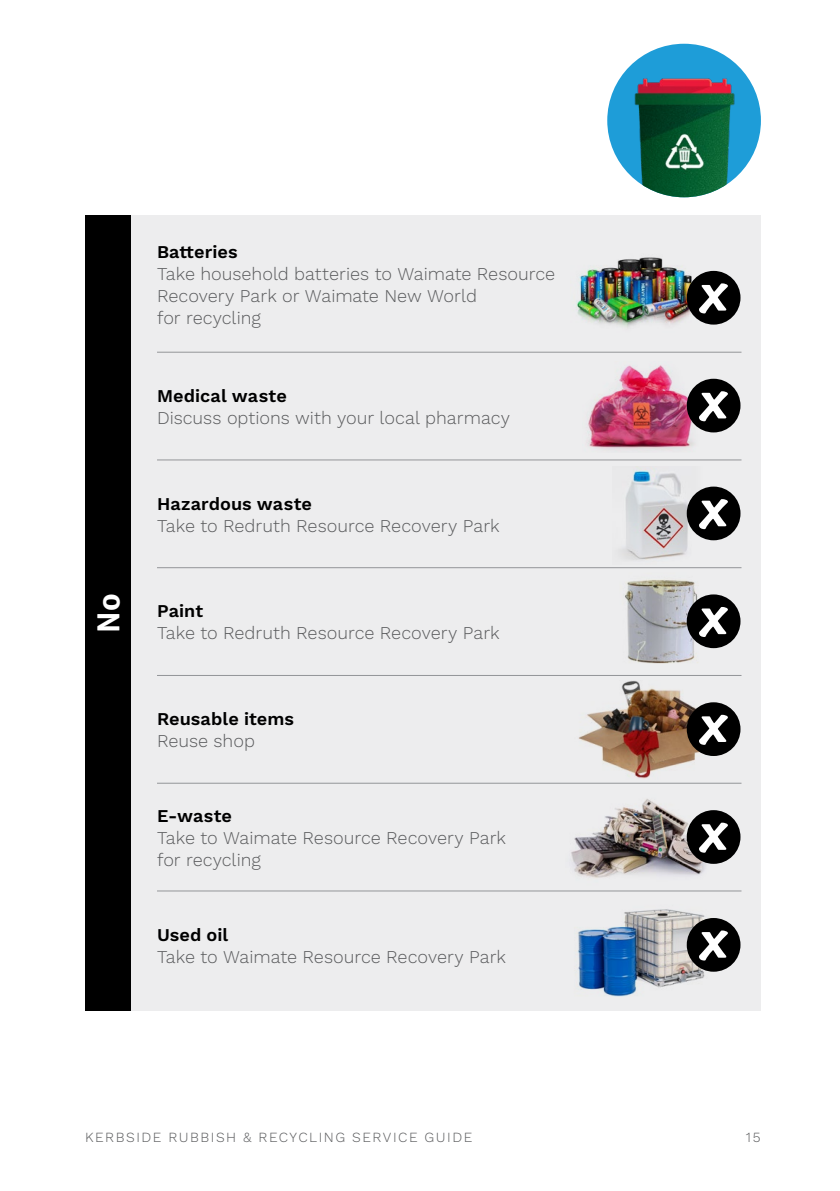
<style>
.page{position:relative;width:840px;height:1191px;background:#fff}
.page>*{position:absolute;margin:0;border:0;box-sizing:border-box;transform-origin:0 0}
.t1{font:700 32px "Officina Sans ITC Pro";color:#fff;scale:1.1 1}
.t2{font:300 18px/22px "Work Sans";color:#58595b}
.t3{font:600 18px "Work Sans";letter-spacing:.005em;color:#000}
.t4{font:300 14px "Work Sans";letter-spacing:.11em;color:#58595b}
</style>
<div class="page">
<div style="left:85px;top:215px;width:675px;height:795px;background:#ededee"></div>
<div style="left:85px;top:215px;width:45px;height:795px;background:#000"></div>
<hr style="left:157px;top:352px;width:584px;height:1px;background:#939598">
<hr style="left:157px;top:459px;width:584px;height:1px;background:#939598">
<hr style="left:157px;top:567px;width:584px;height:1px;background:#939598">
<hr style="left:157px;top:675px;width:584px;height:1px;background:#939598">
<hr style="left:157px;top:782px;width:584px;height:1px;background:#939598">
<hr style="left:157px;top:890px;width:584px;height:1px;background:#939598">
<div style="left:686px;top:271px;width:54px;height:53px;background:#000;border-radius:50%"></div>
<svg style="left:701px;top:283px;width:26px;height:30px"></svg>
<div style="left:686px;top:379px;width:54px;height:53px;background:#000;border-radius:50%"></div>
<svg style="left:713px;top:391px;width:14px;height:28px"></svg>
<div style="left:686px;top:486px;width:54px;height:54px;background:#000;border-radius:50%"></div>
<svg style="left:707px;top:499px;width:20px;height:28px"></svg>
<div style="left:686px;top:594px;width:54px;height:54px;background:#000;border-radius:50%"></div>
<svg style="left:711px;top:607px;width:16px;height:28px"></svg>
<img style="left:607px;top:44px;width:153px;height:153px;border-radius:77px">
<img style="left:576px;top:257px;width:125px;height:71px">
<img style="left:588px;top:365px;width:125px;height:85px">
<img style="left:620px;top:466px;width:87px;height:94px">
<img style="left:625px;top:580px;width:86px;height:84px">
<img style="left:578px;top:680px;width:130px;height:99px">
<img style="left:571px;top:799px;width:137px;height:79px">
<img style="left:577px;top:909px;width:135px;height:87px">
<div style="left:686px;top:918px;width:54px;height:53px;background:#000;border-radius:50%"></div>
<svg style="left:699px;top:930px;width:28px;height:30px"></svg>
<div style="left:686px;top:810px;width:54px;height:54px;background:#000;border-radius:50%"></div>
<svg style="left:699px;top:822px;width:28px;height:30px"></svg>
<div style="left:686px;top:702px;width:54px;height:54px;background:#000;border-radius:50%"></div>
<svg style="left:699px;top:715px;width:28px;height:30px"></svg>
<p class="t3" style="left:157px;top:241px;width:82px">Batteries</p>
<p class="t2" style="left:157px;top:263px;width:399px">Take household batteries to Waimate Resource<br>Recovery Park or Waimate New World<br>for recycling</p>
<p class="t3" style="left:157px;top:385px;width:131px">Medical waste</p>
<p class="t2" style="left:157px;top:407px;width:354px">Discuss options with your local pharmacy</p>
<h1 class="t1" style="left:89px;top:632px;width:37px;rotate:-90deg">No</h1>
<p class="t3" style="left:157px;top:493px;width:156px">Hazardous waste</p>
<p class="t2" style="left:157px;top:515px;width:344px">Take to Redruth Resource Recovery Park</p>
<p class="t3" style="left:157px;top:601px;width:48px">Paint</p>
<p class="t2" style="left:157px;top:623px;width:344px">Take to Redruth Resource Recovery Park</p>
<p class="t3" style="left:157px;top:708px;width:138px">Reusable items</p>
<p class="t2" style="left:157px;top:731px;width:99px">Reuse shop</p>
<p class="t3" style="left:157px;top:805px;width:76px">E-waste</p>
<p class="t2" style="left:157px;top:827px;width:350px">Take to Waimate Resource Recovery Park for recycling</p>
<p class="t3" style="left:157px;top:924px;width:73px">Used oil</p>
<p class="t2" style="left:157px;top:946px;width:350px">Take to Waimate Resource Recovery Park</p>
<p class="t4" style="left:85px;top:1128px;width:388px">KERBSIDE RUBBISH &amp; RECYCLING SERVICE GUIDE</p>
<p class="t4" style="left:745px;top:1128px;width:16px">15</p>
</div>
